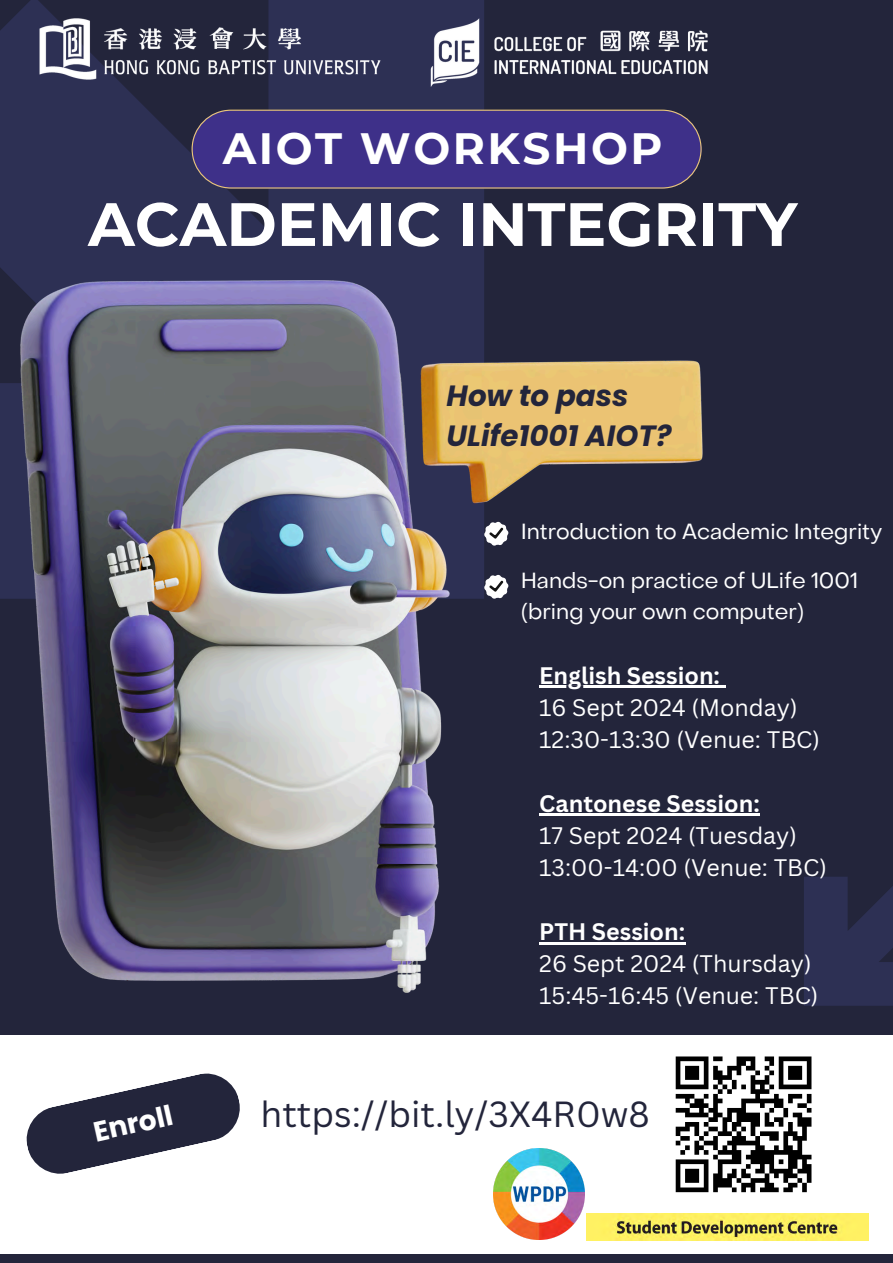
<style>
.page{position:relative;width:893px;height:1263px;background:#23253b}
.page>*{position:absolute;margin:0;border:0;box-sizing:border-box;transform-origin:0 0}
.t1{font:700 61.05px "Montserrat";color:#fff}
.t2{font:700 43.72px "Montserrat";letter-spacing:.06em;color:#fff}
.t3{font:35.4px "Canva Sans";color:#23253b}
.t4{font:italic 700 29.25px/40.5px "Poppins";color:#23253b}
.t5{font:700 27.97px "Poppins";color:#fff}
.t6{font:23.25px "Canva Sans";color:#fff}
.t7{font:700 23.25px "Canva Sans";color:#fff}
.t8{font:21.75px/30.1px "Object Sans";color:#fff}
</style>
<div class="page">
<svg style="left:804px;top:877px;width:89px;height:128px"></svg>
<svg style="left:0;top:0;width:484px;height:599px;fill:#2d3054"></svg>
<div style="left:0;top:1035px;width:893px;height:218px;background:#fff"></div>
<img style="left:20px;top:281px;width:682px;height:711px">
<div style="left:192px;top:110px;width:509px;height:78px;background:#3e3089"></div>
<svg style="left:26px;top:1073px;width:214px;height:101px"></svg>
<svg style="left:484px;top:522px;width:24px;height:24px"></svg>
<svg style="left:484px;top:575px;width:24px;height:24px"></svg>
<img style="left:675px;top:1056px;width:137px;height:137px">
<img style="left:586px;top:1213px;width:282px;height:27px">
<img style="left:38px;top:18px;width:670px;height:70px">
<img style="left:493px;top:1148px;width:92px;height:91px">
<hr style="left:539px;top:685px;width:181px;height:3px;background:#fff">
<svg style="left:720px;top:685px;width:5px;height:3px"></svg>
<hr style="left:539px;top:814px;width:221px;height:2px;background:#fff">
<hr style="left:539px;top:942px;width:146px;height:2px;background:#fff">
<p class="t2" style="left:223px;top:122px;width:441px">AIOT WORKSHOP</p>
<p class="t1" style="left:88px;top:187px;width:711px">ACADEMIC INTEGRITY</p>
<h4 class="t4" style="left:446px;top:375px;width:226px">How to pass<br>ULife1001 AIOT?</h4>
<p class="t8" style="left:521px;top:519px;width:363px">Introduction to Academic Integrity</p>
<p class="t8" style="left:521px;top:568px;width:338px">Hands-on practice of ULife 1001 (bring your own computer)</p>
<p class="t7" style="left:539px;top:659px;width:182px">English Session:</p>
<p class="t6" style="left:539px;top:691px;width:260px">16 Sept 2024 (Monday)</p>
<p class="t6" style="left:539px;top:723px;width:282px">12:30-13:30 (Venue: TBC)</p>
<p class="t7" style="left:539px;top:787px;width:222px">Cantonese Session:</p>
<p class="t6" style="left:539px;top:819px;width:259px">17 Sept 2024 (Tuesday)</p>
<p class="t6" style="left:539px;top:851px;width:289px">13:00-14:00 (Venue: TBC)</p>
<p class="t5" style="left:90px;top:1113px;width:82px;rotate:-13deg">Enroll</p>
<p class="t7" style="left:539px;top:915px;width:147px">PTH Session:</p>
<p class="t6" style="left:539px;top:947px;width:274px">26 Sept 2024 (Thursday)</p>
<p class="t6" style="left:539px;top:979px;width:281px">15:45-16:45 (Venue: TBC)</p>
<h4 class="t3" style="left:260px;top:1089px;width:391px">https://bit.ly/3X4R0w8</h4>
</div>
